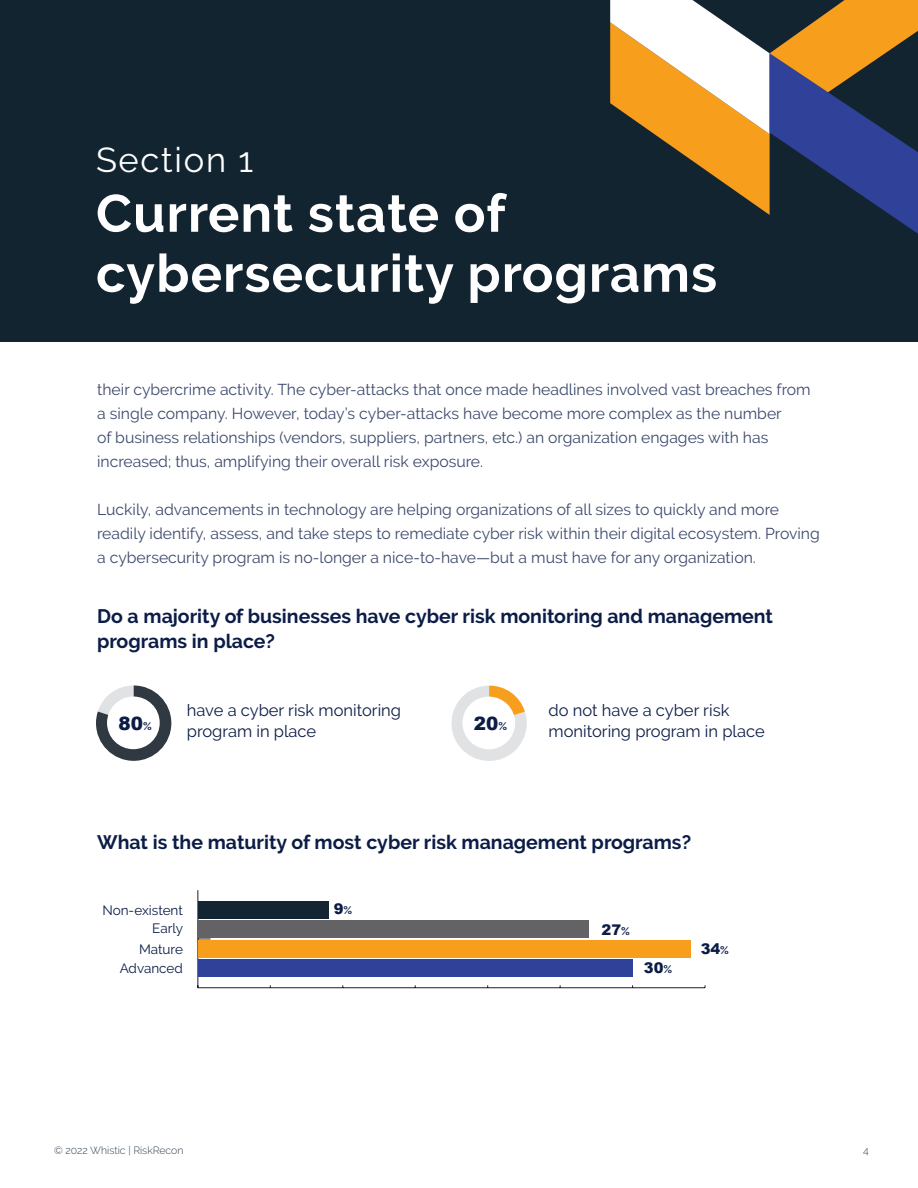
<style>
.page{position:relative;width:918px;height:1188px;background:#fff}
.page>*{position:absolute;margin:0;border:0;box-sizing:border-box;transform-origin:0 0}
.t1{font:700 52.5px/60px "Raleway";letter-spacing:.02em;color:#fff}
.t2{font:34.5px "Raleway";letter-spacing:.05em;color:#fff}
.Body_Header{font:700 19.5px/25.5px "Raleway";color:#0b1c46}
.Body_Header-2{font:900 18.45px "Arial";color:#0b1c46}
.Body_Header-3{font:16.5px/21px "Raleway";color:#0b1c46}
.Body{font:15.75px/24px "Raleway";color:#3c496b}
.Body_Header-4{font:900 14.7px "Arial";color:#0b1c46}
.Body_Header-5{font:13.5px "Raleway";color:#0b1c46}
.t3{font:300 10.5px "Raleway";color:#2f4050}
.s1{font-family:"Raleway";font-weight:700;font-size:11.1px}
</style>
<div class="page">
<svg style="left:451px;top:686px;width:76px;height:75px"></svg>
<div style="left:462px;top:697px;width:53px;height:52px;background:#fff;border-radius:50%"></div>
<div style="left:0;top:0;width:918px;height:342px;background:#132431"></div>
<svg style="left:610px;top:0;width:308px;height:234px"></svg>
<svg style="left:96px;top:685px;width:75px;height:76px"></svg>
<div style="left:107px;top:697px;width:53px;height:52px;background:#fff;border-radius:50%"></div>
<hr style="left:198px;top:987px;width:507px;height:1px;background:#231f20">
<hr style="left:198px;top:890px;width:1px;height:98px;background:#231f20">
<svg style="left:198px;top:939px;width:13px;height:1px"></svg>
<div style="left:198px;top:959px;width:435px;height:18px;background:#30419a"></div>
<div style="left:198px;top:940px;width:493px;height:17px;background:#f79e1c"></div>
<div style="left:198px;top:920px;width:391px;height:18px;background:#636366"></div>
<div style="left:198px;top:901px;width:130px;height:17px;background:#132432"></div>
<p class="t2" style="left:96px;top:140px;width:159px">Section 1</p>
<p class="t1" style="left:96px;top:184px;width:623px">Current state of cybersecurity programs</p>
<p class="Body" style="left:97px;top:377px;width:715px">their cybercrime activity. The cyber-attacks that once made headlines involved vast breaches from a single company. However, today’s cyber-attacks have become more complex as the number<br>of business relationships (vendors, suppliers, partners, etc.) an organization engages with has increased; thus, amplifying their overall risk exposure.</p>
<p class="Body" style="left:97px;top:497px;width:724px">Luckily, advancements in technology are helping organizations of all sizes to quickly and more readily identify, assess, and take steps to remediate cyber risk within their digital ecosystem. Proving a cybersecurity program is no-longer a nice-to-have—but a must have for any organization.</p>
<p class="Body_Header" style="left:97px;top:603px;width:677px">Do a majority of businesses have cyber risk monitoring and management programs in place?</p>
<p class="Body_Header-3" style="left:187px;top:700px;width:216px">have a cyber risk monitoring program in place</p>
<p class="Body_Header-2" style="left:118px;top:710px;width:35px">80<span class="s1">%</span></p>
<p class="Body_Header-2" style="left:474px;top:710px;width:35px">20<span class="s1">%</span></p>
<p class="Body_Header-3" style="left:549px;top:700px;width:218px">do not have a cyber risk monitoring program in place</p>
<p class="Body_Header" style="left:97px;top:830px;width:595px">What is the maturity of most cyber risk management programs?</p>
<p class="Body_Header-5" style="left:102px;top:902px;width:82px">Non-existent</p>
<p class="Body_Header-5" style="left:152px;top:921px;width:33px">Early</p>
<p class="Body_Header-5" style="left:139px;top:941px;width:45px">Mature</p>
<p class="Body_Header-5" style="left:120px;top:960px;width:65px">Advanced</p>
<p class="Body_Header-4" style="left:334px;top:898px;width:20px">9<span class="s1">%</span></p>
<p class="Body_Header-4" style="left:602px;top:919px;width:30px">27<span class="s1">%</span></p>
<p class="Body_Header-4" style="left:644px;top:957px;width:30px">30<span class="s1">%</span></p>
<p class="Body_Header-4" style="left:701px;top:938px;width:30px">34<span class="s1">%</span></p>
<p class="t3" style="left:54px;top:1144px;width:131px">© 2022 Whistic | RiskRecon</p>
<p class="t3" style="left:863px;top:1144px;width:7px">4</p>
</div>
